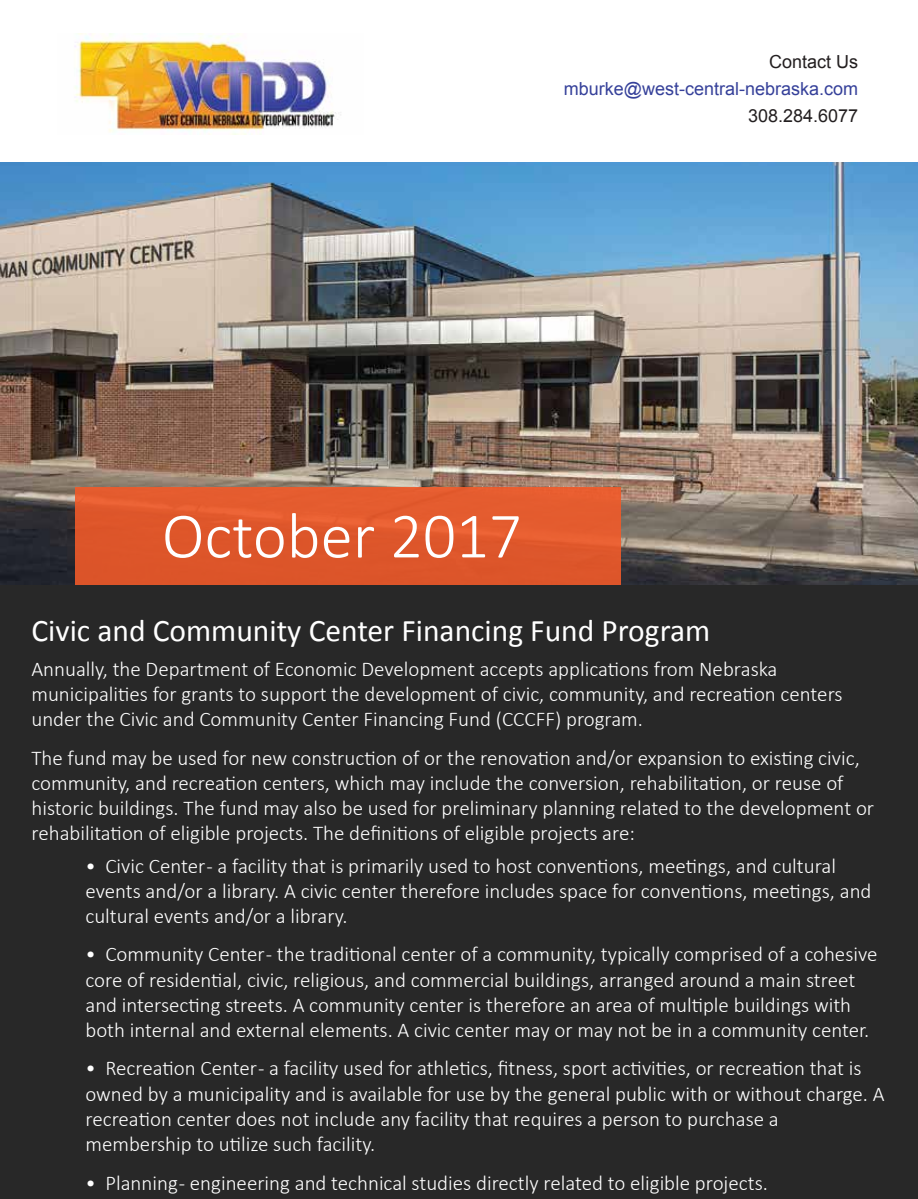
<style>
.page{position:relative;width:918px;height:1199px;background:#fff}
.page>*{position:absolute;margin:0;border:0;box-sizing:border-box;transform-origin:0 0}
.t1{font:300 65.1px "Calibri";color:#fff}
.t2{font:31.5px "Calibri";color:#fff}
.t3{font:300 21px/25.2px "Calibri";color:#fff}
.t4{font:18px "Arial";color:#36419a}
.t5{font:18px "Arial";color:#231f20}
</style>
<div class="page">
<img style="left:74px;top:34px;width:267px;height:100px">
<img style="left:0;top:163px;width:918px;height:422px">
<div style="left:0;top:585px;width:918px;height:613px;background:#282828"></div>
<div style="left:75px;top:488px;width:546px;height:97px;background:#de562b"></div>
<p class="t5" style="left:769px;top:50px;width:91px">Contact Us</p>
<p class="t4" style="left:564px;top:77px;width:296px">mburke@west-central-nebraska.com</p>
<p class="t5" style="left:748px;top:104px;width:112px">308.284.6077</p>
<h1 class="t1" style="left:162px;top:495px;width:362px">October 2017</h1>
<h2 class="t2" style="left:32px;top:611px;width:680px">Civic and Community Center Financing Fund Program</h2>
<p class="t3" style="left:31px;top:656px;width:813px">Annually, the Department of Economic Development accepts applications from Nebraska municipalities for grants to support the development of civic, community, and recreation centers under the Civic and Community Center Financing Fund (CCCFF) program.</p>
<p class="t3" style="left:31px;top:745px;width:844px">The fund may be used for new construction of or the renovation and/or expansion to existing civic, community, and recreation centers, which may include the conversion, rehabilitation, or reuse of historic buildings. The fund may also be used for preliminary planning related to the development or rehabilitation of eligible projects. The definitions of eligible projects are:</p>
<p class="t3" style="left:85px;top:852px;width:788px">• Civic Center - a facility that is primarily used to host conventions, meetings, and cultural events and/or a library. A civic center therefore includes space for conventions, meetings, and cultural events and/or a library.</p>
<p class="t3" style="left:85px;top:941px;width:794px">• Community Center - the traditional center of a community, typically comprised of a cohesive core of residential, civic, religious, and commercial buildings, arranged around a main street and intersecting streets. A community center is therefore an area of multiple buildings with both internal and external elements. A civic center may or may not be in a community center.</p>
<p class="t3" style="left:85px;top:1055px;width:801px">• Recreation Center - a facility used for athletics, fitness, sport activities, or recreation that is owned by a municipality and is available for use by the general public with or without charge. A recreation center does not include any facility that requires a person to purchase a membership to utilize such facility.</p>
<p class="t3" style="left:85px;top:1169px;width:684px">• Planning - engineering and technical studies directly related to eligible projects.</p>
</div>
